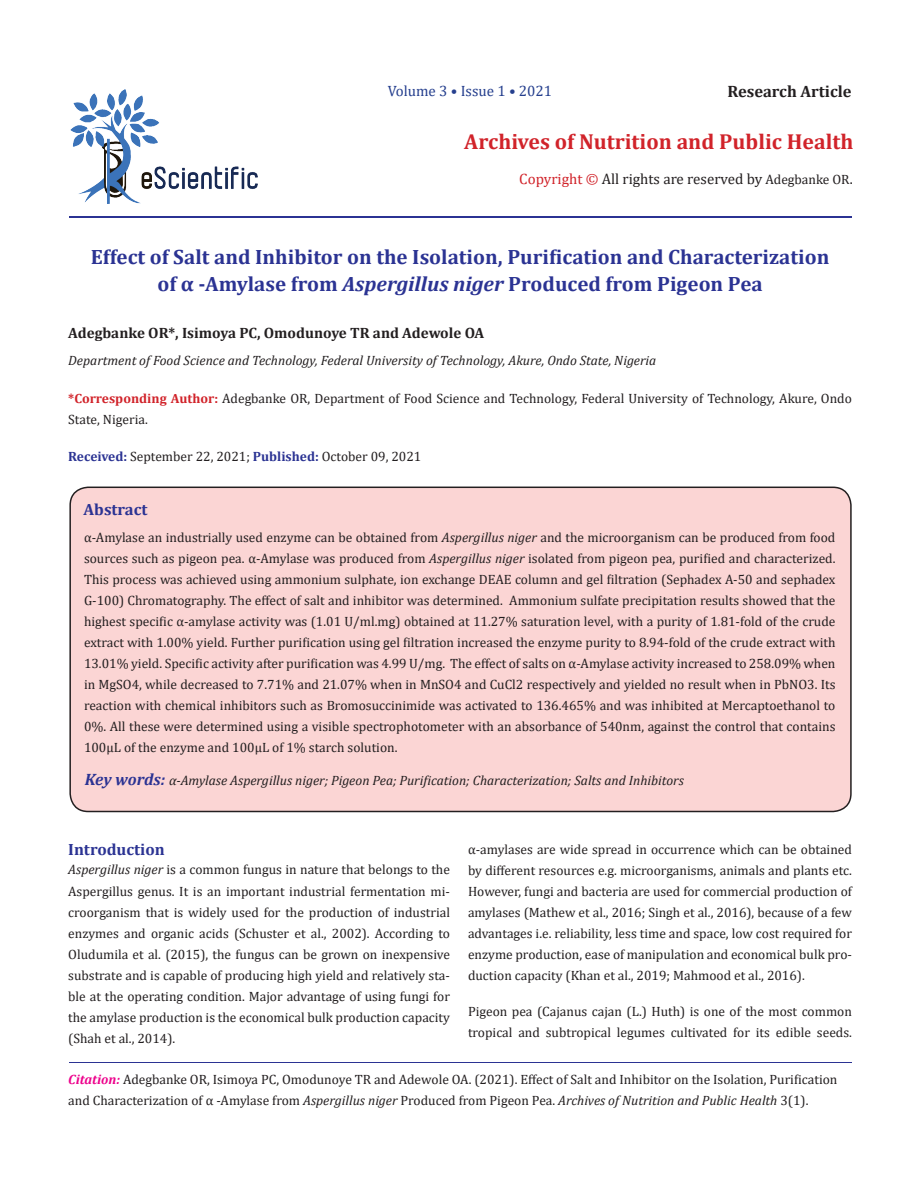
<style>
.page{position:relative;width:918px;height:1188px;background:#fff}
.page>*{position:absolute;margin:0;border:0;box-sizing:border-box;transform-origin:0 0}
.t1{font:700 21.75px "Cambria";color:#d1232a}
.t2{font:700 20.85px/27px "Cambria";color:#2b3393;text-align:center}
.t3{font:700 16.5px "Cambria";color:#231f20}
.t4{font:700 16.35px "Cambria";color:#2b3393}
.t5{font:700 15px "Cambria";color:#231f20}
.t6{font:15px "Cambria";color:#231f20}
.t7{font:15px "Cambria";color:#253f8e}
.t8{font:13.5px/21px "Cambria";color:#231f20;text-align:justify}
.t9{font:italic 13.5px "Cambria";color:#231f20}
.s1{color:#d1232a}
.s2{font-size:13.5px}
.s3{font-style:italic}
.s4{font-weight:700;font-size:13.35px;color:#d1232a}
.s5{font-weight:700;color:#2b3393}
.s6{font-weight:700;font-size:16.5px;color:#2b3393}
.s7{font-weight:700;font-style:italic;color:#ed028c}
</style>
<div class="page">
<div style="left:70px;top:487px;width:781px;height:325px;background:#fbd5d4;border-radius:18px"></div>
<div style="left:69px;top:487px;width:783px;height:325px;border:2px solid #231f20;border-radius:18px"></div>
<img style="left:70px;top:89px;width:187px;height:114px">
<hr style="left:69px;top:216px;width:782px;height:2px;background:#2b3393">
<hr style="left:69px;top:1062px;width:782px;height:1px;background:#2b3393">
<p class="t7" style="left:388px;top:82px;width:166px">Volume 3 • Issue 1 • 2021</p>
<p class="t3" style="left:727px;top:80px;width:126px">Research Article</p>
<h1 class="t1" style="left:464px;top:126px;width:391px">Archives of Nutrition and Public Health</h1>
<p class="t6" style="left:519px;top:170px;width:335px"><span class="s1">Copyright ©</span> All rights are reserved by <span class="s2">Adegbanke OR</span>.</p>
<h2 class="t2" style="left:91px;top:242px;width:740px">Effect of Salt and Inhibitor on the Isolation, Purification and Characterization of α -Amylase from <span class="s3">Aspergillus niger</span> Produced from Pigeon Pea</h2>
<p class="t5" style="left:68px;top:322px;width:418px">Adegbanke OR*, Isimoya PC, Omodunoye TR and Adewole OA</p>
<p class="t9" style="left:68px;top:350px;width:590px">Department of Food Science and Technology, Federal University of Technology, Akure, Ondo State, Nigeria</p>
<p class="t8" style="left:68px;top:388px;width:785px"><span class="s4">*Corresponding Author:</span> Adegbanke OR, Department of Food Science and Technology, Federal University of Technology, Akure, Ondo<br>State, Nigeria.</p>
<p class="t8" style="left:68px;top:446px;width:355px"><span class="s5">Received:</span> September 22, 2021; <span class="s5">Published:</span> October 09, 2021</p>
<p class="t4" style="left:84px;top:498px;width:65px">Abstract</p>
<p class="t8" style="left:84px;top:527px;width:753px">α-Amylase an industrially used enzyme can be obtained from <span class="s3">Aspergillus niger</span> and the microorganism can be produced from food sources such as pigeon pea. α-Amylase was produced from <span class="s3">Aspergillus niger</span> isolated from pigeon pea, purified and characterized.<br>This process was achieved using ammonium sulphate, ion exchange DEAE column and gel filtration (Sephadex A-50 and sephadex G-100) Chromatography. The effect of salt and inhibitor was determined. Ammonium sulfate precipitation results showed that the highest specific α-amylase activity was (1.01 U/ml.mg) obtained at 11.27% saturation level, with a purity of 1.81-fold of the crude extract with 1.00% yield. Further purification using gel filtration increased the enzyme purity to 8.94-fold of the crude extract with 13.01% yield. Specific activity after purification was 4.99 U/mg. The effect of salts on α-Amylase activity increased to 258.09% when in MgSO4, while decreased to 7.71% and 21.07% when in MnSO4 and CuCl2 respectively and yielded no result when in PbNO3. Its reaction with chemical inhibitors such as Bromosuccinimide was activated to 136.465% and was inhibited at Mercaptoethanol to 0%. All these were determined using a visible spectrophotometer with an absorbance of 540nm, against the control that contains 100µL of the enzyme and 100µL of 1% starch solution.</p>
<p class="t9" style="left:85px;top:770px;width:601px"><span class="s6">Key words:</span> α-Amylase Aspergillus niger; Pigeon Pea; Purification; Characterization; Salts and Inhibitors</p>
<p class="t4" style="left:68px;top:838px;width:98px">Introduction</p>
<p class="t8" style="left:68px;top:859px;width:383px"><span class="s3">Aspergillus niger</span> is a common fungus in nature that belongs to the Aspergillus genus. It is an important industrial fermentation mi&shy;croorganism that is widely used for the production of industrial enzymes and organic acids (Schuster et al., 2002). According to Oludumila et al. (2015), the fungus can be grown on inexpensive substrate and is capable of producing high yield and relatively sta&shy;ble at the operating condition. Major advantage of using fungi for the amylase production is the economical bulk production capacity (Shah et al., 2014).</p>
<p class="t8" style="left:468px;top:838px;width:385px">α-amylases are wide spread in occurrence which can be obtained by different resources e.g. microorganisms, animals and plants etc.<br>However, fungi and bacteria are used for commercial production of amylases (Mathew et al., 2016; Singh et al., 2016), because of a few advantages i.e. reliability, less time and space, low cost required for enzyme production, ease of manipulation and economical bulk pro&shy;duction capacity (Khan et al., 2019; Mahmood et al., 2016).</p>
<p class="t8" style="left:468px;top:1000px;width:386px">Pigeon pea (Cajanus cajan (L.) Huth) is one of the most common tropical and subtropical legumes cultivated for its edible seeds.</p>
<p class="t8" style="left:68px;top:1069px;width:771px"><span class="s7">Citation:</span> Adegbanke OR, Isimoya PC, Omodunoye TR and Adewole OA. (2021). Effect of Salt and Inhibitor on the Isolation, Purification and Characterization of α -Amylase from <span class="s3">Aspergillus niger</span> Produced from Pigeon Pea. <span class="s3">Archives of Nutrition and Public Health</span> 3(1).</p>
</div>
